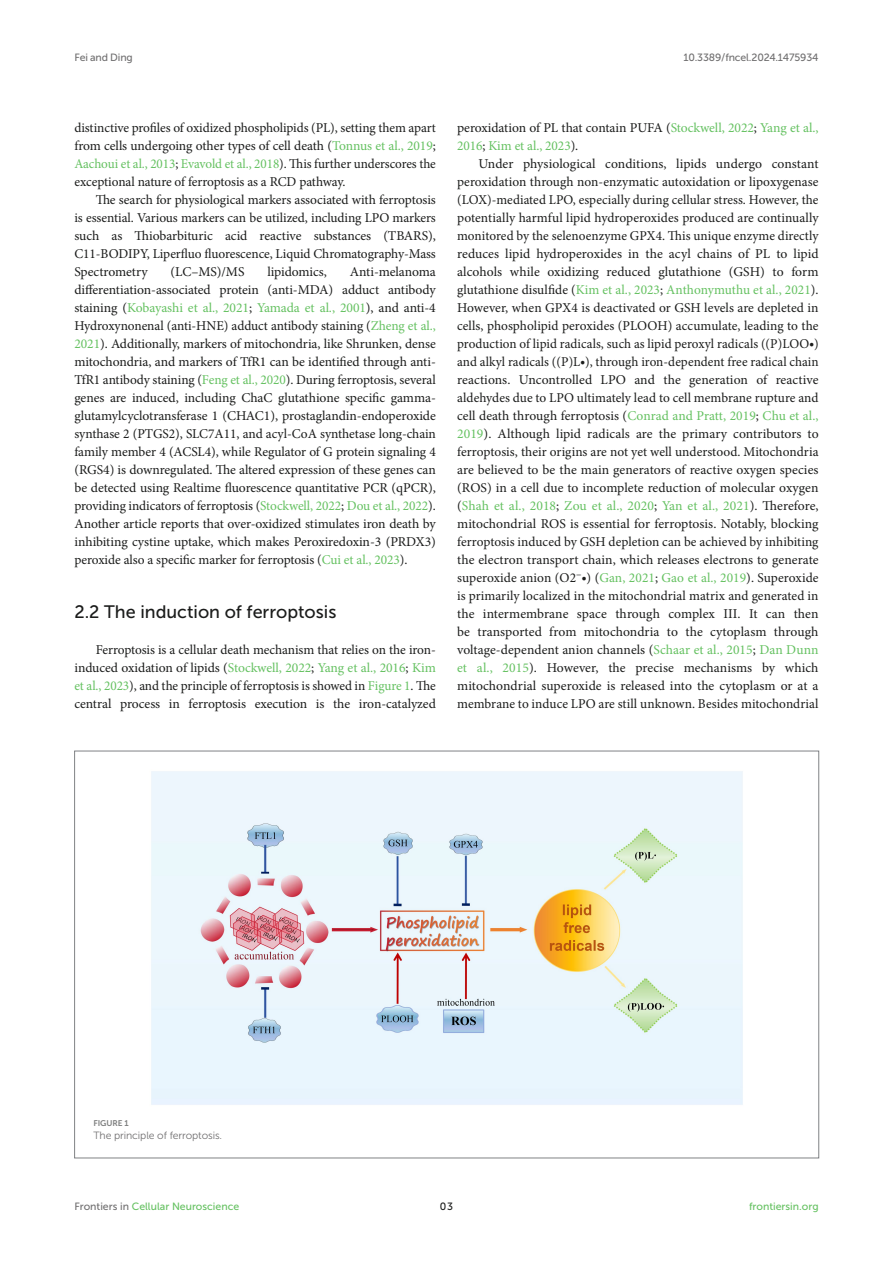
<style>
.page{position:relative;width:893px;height:1263px;background:#fff}
.page>*{position:absolute;margin:0;border:0;box-sizing:border-box;transform-origin:0 0}
.HEAD_2{font:18px "Museo Sans 500";color:#1b1c1b}
.TEXT{font:13.5px/18px "Minion Pro";letter-spacing:-.005em;color:#1b1c1b;text-align:justify}
.TEXT_FLUSH{font:13.5px/18px "Minion Pro";letter-spacing:-.01em;color:#1b1c1b;text-align:justify}
.TEXT_FLUSH-2{font:13.5px/18px "Minion Pro";letter-spacing:-.005em;color:#65c161}
.t1{font:10.5px "Museo Sans 500";color:#65c161}
.t2{font:10.5px "Museo Sans 500";letter-spacing:-.015em;color:#706f70}
.FIG_LEG{font:10.5px "Museo Sans 300";letter-spacing:-.01em;color:#706f70}
.t3{font:10.5px "Museo Sans 500";color:#1b1c1b}
.FIG_HD{font:8.25px "Museo Sans 700";letter-spacing:-.01em;color:#7e7f7f}
.s1{color:#65c161}
.s2{color:#1b1c1b}
.s3{font-family:"STIX General"}
.s4{color:#706f70}
</style>
<div class="page">
<img style="left:151px;top:771px;width:592px;height:334px">
<p class="t2" style="left:74px;top:51px;width:60px">Fei and Ding</p>
<p class="t2" style="left:683px;top:51px;width:137px">10.3389/fncel.2024.1475934</p>
<p class="TEXT_FLUSH" style="left:74px;top:119px;width:363px">distinctive profiles of oxidized phospholipids (PL), setting them apart from cells undergoing other types of cell death (<span class="s1">Tonnus et al., 2019</span>; <span class="s1">Aachoui et al., 2013</span>; <span class="s1">Evavold et al., 2018</span>). This further underscores the exceptional nature of ferroptosis as a RCD pathway.</p>
<p class="TEXT" style="left:74px;top:191px;width:363px;text-indent:21px">The search for physiological markers associated with ferroptosis is essential. Various markers can be utilized, including LPO markers such as Thiobarbituric acid reactive substances (TBARS), C11-BODIPY, Liperfluo fluorescence, Liquid Chromatography-Mass Spectrometry</p>
<p class="TEXT" style="left:74px;top:263px;width:363px;text-indent:275px">Anti-melanoma differentiation-associated protein (anti-MDA) adduct antibody staining (<span class="s1">Kobayashi et al., 2021</span>; <span class="s1">Yamada et al., 2001</span>), and anti-4<br>Hydroxynonenal (anti-HNE) adduct antibody staining (<span class="s1">Zheng et al., 2021</span>). Additionally, markers of mitochondria, like Shrunken, dense mitochondria, and markers of TfR1 can be identified through anti-TfR1 antibody staining (<span class="s1">Feng et al., 2020</span>). During ferroptosis, several genes are induced, including ChaC glutathione specific gamma&shy;glutamylcyclotransferase 1 (CHAC1), prostaglandin-endoperoxide synthase 2 (PTGS2), SLC7A11, and acyl-CoA synthetase long-chain family member 4 (ACSL4), while Regulator of G protein signaling 4 (RGS4) is downregulated. The altered expression of these genes can be detected using Realtime fluorescence quantitative PCR (qPCR), providing indicators of ferroptosis (<span class="s1">Stockwell, 2022</span>; <span class="s1">Dou et al., 2022</span>).<br>Another article reports that over-oxidized stimulates iron death by inhibiting cystine uptake, which makes Peroxiredoxin-3 (PRDX3) peroxide also a specific marker for ferroptosis (<span class="s1">Cui et al., 2023</span>).</p>
<p class="HEAD_2" style="left:74px;top:602px;width:263px">2.2 The induction of ferroptosis</p>
<p class="TEXT_FLUSH" style="left:74px;top:641px;width:363px;text-indent:21px">Ferroptosis is a cellular death mechanism that relies on the iron&shy;induced oxidation of lipids (<span class="s1">Stockwell, 2022</span>; <span class="s1">Yang et al., 2016</span>; <span class="s1">Kim et al., 2023</span>), and the principle of ferroptosis is showed in <span class="s1">Figure 1</span>. The central process in ferroptosis execution is the iron-catalyzed</p>
<p class="TEXT" style="left:171px;top:263px;width:75px">(LC–MS)/MS</p>
<p class="TEXT" style="left:267px;top:263px;width:61px">lipidomics,</p>
<p class="TEXT_FLUSH-2" style="left:457px;top:119px;width:363px"><span class="s2">peroxidation of PL that contain PUFA (</span>Stockwell, 2022<span class="s2">;</span> Yang et al.,<br>2016<span class="s2">;</span> Kim et al., 2023<span class="s2">).</span></p>
<p class="TEXT" style="left:457px;top:155px;width:363px;text-indent:21px">Under physiological conditions, lipids undergo constant peroxidation through non-enzymatic autoxidation or lipoxygenase (LOX)-mediated LPO, especially during cellular stress. However, the potentially harmful lipid hydroperoxides produced are continually monitored by the selenoenzyme GPX4. This unique enzyme directly reduces lipid hydroperoxides in the acyl chains of PL to lipid alcohols while oxidizing reduced glutathione (GSH) to form glutathione disulfide (<span class="s1">Kim et al., 2023</span>; <span class="s1">Anthonymuthu et al., 2021</span>).<br>However, when GPX4 is deactivated or GSH levels are depleted in cells, phospholipid peroxides (PLOOH) accumulate, leading to the production of lipid radicals, such as lipid peroxyl radicals ((P)LOO<span class="s3">∙</span>) and alkyl radicals ((P)L<span class="s3">∙</span>), through iron-dependent free radical chain reactions. Uncontrolled LPO and the generation of reactive aldehydes due to LPO ultimately lead to cell membrane rupture and cell death through ferroptosis (<span class="s1">Conrad and Pratt, 2019</span>; <span class="s1">Chu et al., 2019</span>). Although lipid radicals are the primary contributors to ferroptosis, their origins are not yet well understood. Mitochondria are believed to be the main generators of reactive oxygen species (ROS) in a cell due to incomplete reduction of molecular oxygen (<span class="s1">Shah et al., 2018</span>; <span class="s1">Zou et al., 2020</span>; <span class="s1">Yan et al., 2021</span>). Therefore, mitochondrial ROS is essential for ferroptosis. Notably, blocking ferroptosis induced by GSH depletion can be achieved by inhibiting the electron transport chain, which releases electrons to generate superoxide anion (O2<sup>−</sup><span class="s3">∙</span>) (<span class="s1">Gan, 2021</span>; <span class="s1">Gao et al., 2019</span>). Superoxide is primarily localized in the mitochondrial matrix and generated in the intermembrane space through complex III. It can then be transported from mitochondria to the cytoplasm through voltage-dependent anion channels (<span class="s1">Schaar et al., 2015</span>; <span class="s1">Dan Dunn et al., 2015</span>). However, the precise mechanisms by which mitochondrial superoxide is released into the cytoplasm or at a membrane to induce LPO are still unknown. Besides mitochondrial</p>
<p class="FIG_HD" style="left:94px;top:1118px;width:37px">FIGURE 1</p>
<p class="FIG_LEG" style="left:94px;top:1130px;width:130px">The principle of ferroptosis.</p>
<p class="t1" style="left:74px;top:1200px;width:166px"><span class="s4">Frontiers in</span> Cellular Neuroscience</p>
<p class="t3" style="left:440px;top:1200px;width:15px">03</p>
<p class="t1" style="left:749px;top:1200px;width:71px">frontiersin.org</p>
</div>
